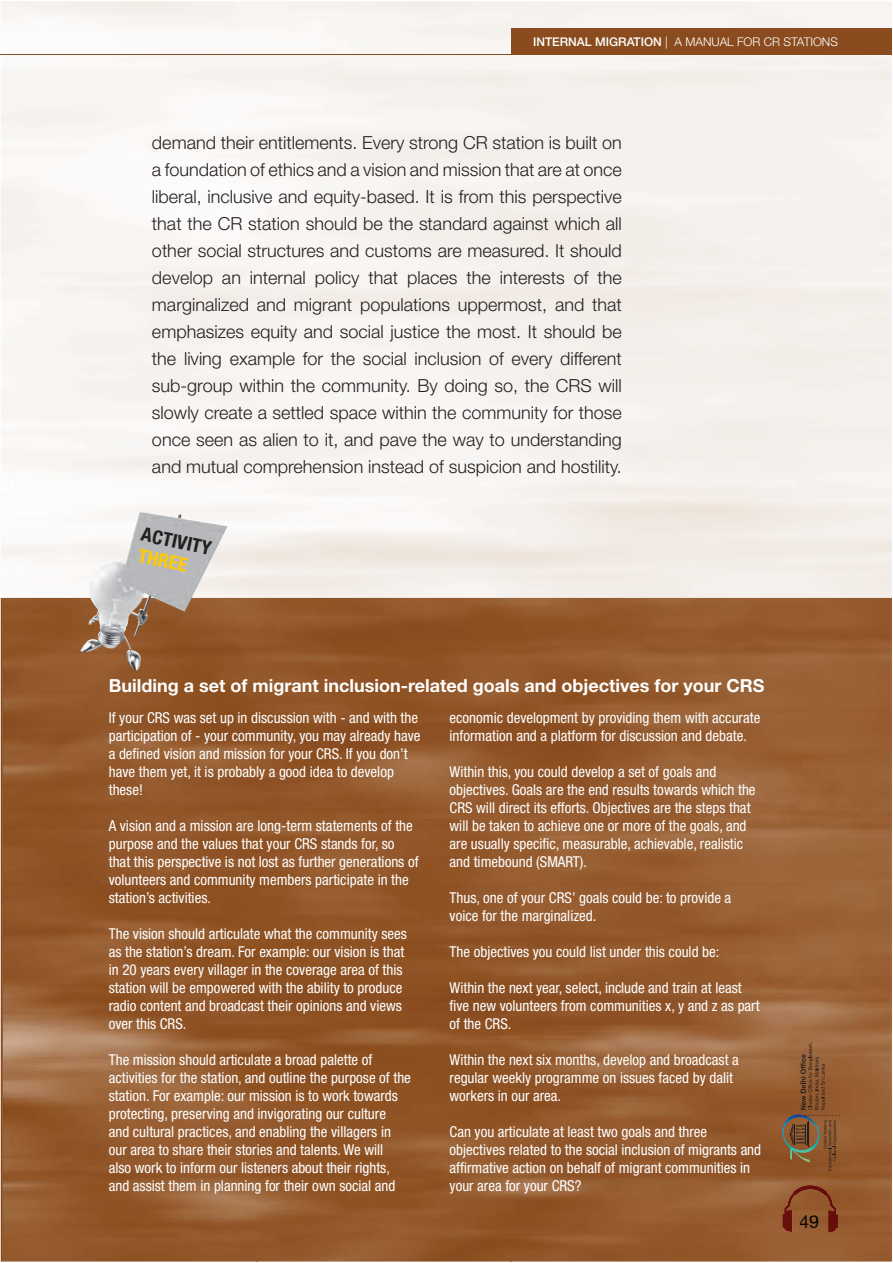
<style>
.page{position:relative;width:893px;height:1263px;background:#fff}
.page>*{position:absolute;margin:0;border:0;box-sizing:border-box;transform-origin:0 0}
.t1{font:700 condensed 19.2px "Helvetica Neue LT Std";color:#231f20}
.t2{font:700 condensed 19.2px "Helvetica Neue LT Std";color:#ffcb04}
.t3{font:300 18px/27px "Helvetica Neue LT Std";color:#231f20;text-align:justify}
.t4{font:700 18px "Helvetica Neue LT Std";color:#fff}
.t5{font:18px "Helvetica Neue LT Std";color:#020000}
.t6{font:condensed 15px/18px "Helvetica Neue LT Std";color:#fff}
.t7{font:300 12px "Helvetica Neue LT Std";color:#fff}
.s1{font-weight:500}
</style>
<div class="page">
<div style="left:511px;top:28px;width:381px;height:27px;background:#8a4c1e"></div>
<hr style="left:1px;top:54px;width:891px;height:1px;background:#8a4c1e">
<img style="left:3px;top:598px;width:889px;height:664px">
<img style="left:782px;top:1185px;width:56px;height:47px">
<img style="left:800px;top:1216px;width:18px;height:13px">
<img style="left:81px;top:512px;width:147px;height:160px">
<svg style="left:781px;top:1042px;width:58px;height:129px;background:#885a34"></svg>
<p class="t7" style="left:533px;top:38px;width:306px"><span class="s1">INTERNAL MIGRATION</span> | A MANUAL FOR CR STATIONS</p>
<p class="t3" style="left:152px;top:131px;width:471px">demand their entitlements. Every strong CR station is built on a foundation of ethics and a vision and mission that are at once liberal, inclusive and equity-based. It is from this perspective that the CR station should be the standard against which all other social structures and customs are measured. It should develop an internal policy that places the interests of the marginalized and migrant populations uppermost, and that emphasizes equity and social justice the most. It should be the living example for the social inclusion of every different sub-group within the community. By doing so, the CRS will slowly create a settled space within the community for those once seen as alien to it, and pave the way to understanding and mutual comprehension instead of suspicion and hostility.</p>
<p class="t1" style="left:143px;top:527px;width:73px;rotate:12deg">ACTIVITY</p>
<p class="t2" style="left:140px;top:548px;width:52px;rotate:12deg">THREE</p>
<p class="t4" style="left:109px;top:679px;width:657px">Building a set of migrant inclusion-related goals and objectives for your CRS</p>
<p class="t6" style="left:109px;top:710px;width:313px">If your CRS was set up in discussion with - and with the participation of - your community, you may already have a defined vision and mission for your CRS. If you don’t have them yet, it is probably a good idea to develop these!</p>
<p class="t6" style="left:109px;top:818px;width:311px">A vision and a mission are long-term statements of the purpose and the values that your CRS stands for, so that this perspective is not lost as further generations of volunteers and community members participate in the station’s activities.</p>
<p class="t6" style="left:109px;top:926px;width:300px">The vision should articulate what the community sees as the station’s dream. For example: our vision is that in 20 years every villager in the coverage area of this station will be empowered with the ability to produce radio content and broadcast their opinions and views over this CRS.</p>
<p class="t6" style="left:109px;top:1052px;width:304px">The mission should articulate a broad palette of activities for the station, and outline the purpose of the station. For example: our mission is to work towards protecting, preserving and invigorating our culture<br>and cultural practices, and enabling the villagers in our area to share their stories and talents. We will<br>also work to inform our listeners about their rights, and assist them in planning for their own social and</p>
<p class="t6" style="left:450px;top:710px;width:312px">economic development by providing them with accurate information and a platform for discussion and debate.</p>
<p class="t6" style="left:450px;top:764px;width:308px">Within this, you could develop a set of goals and objectives. Goals are the end results towards which the CRS will direct its efforts. Objectives are the steps that will be taken to achieve one or more of the goals, and are usually specific, measurable, achievable, realistic and timebound (SMART).</p>
<p class="t6" style="left:450px;top:890px;width:283px">Thus, one of your CRS’ goals could be: to provide a voice for the marginalized.</p>
<p class="t6" style="left:450px;top:944px;width:271px">The objectives you could list under this could be:</p>
<p class="t6" style="left:450px;top:980px;width:311px">Within the next year, select, include and train at least five new volunteers from communities x, y and z as part of the CRS.</p>
<p class="t6" style="left:450px;top:1052px;width:291px">Within the next six months, develop and broadcast a regular weekly programme on issues faced by dalit workers in our area.</p>
<p class="t6" style="left:450px;top:1124px;width:313px">Can you articulate at least two goals and three objectives related to the social inclusion of migrants and affirmative action on behalf of migrant communities in your area for your CRS?</p>
<p class="t5" style="left:799px;top:1212px;width:22px">49</p>
</div>
